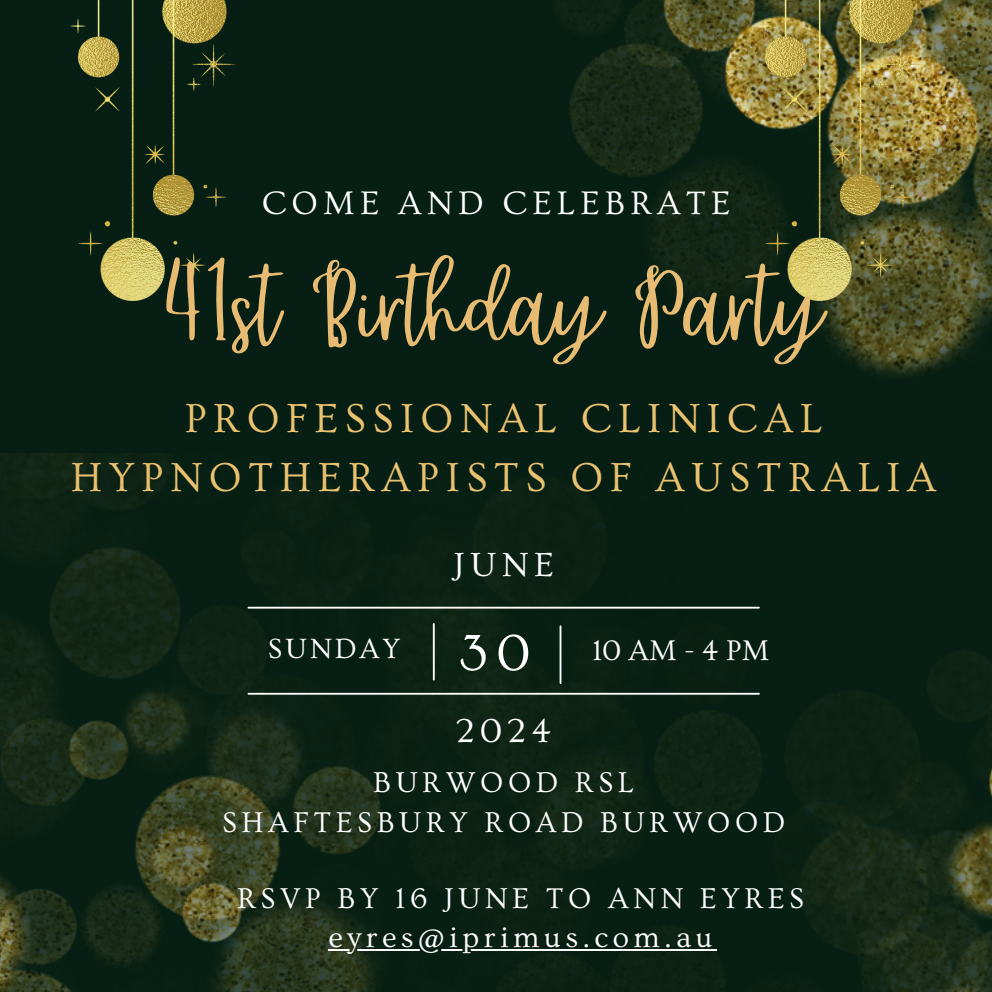
<style>
.page{position:relative;width:992px;height:992px;background:#061e13}
.page>*{position:absolute;margin:0;border:0;box-sizing:border-box;transform-origin:0 0}
.t1{font:120px "Rumba";color:#e7bc72}
.t2{font:53.5px "Ovo";color:#fff}
.t3{font:42.5px/58px "Ovo";letter-spacing:.15em;color:#eac270;text-align:center}
.t4{font:35px "Ovo";letter-spacing:.16em;color:#fff}
.t5{font:34.25px "Ovo";letter-spacing:.15em;color:#fff}
.t6{font:30px/39.5px "Ovo";letter-spacing:.15em;color:#fff;text-align:center}
.t7{font:29.75px "Ovo";color:#fff}
.t8{font:29.25px "Ovo";letter-spacing:.1em;color:#fff}
</style>
<div class="page">
<img style="left:556px;top:0;width:436px;height:301px">
<img style="left:71px;top:0;width:165px;height:301px">
<img style="left:757px;top:0;width:165px;height:301px">
<img style="left:0;top:454px;width:708px;height:538px">
<img style="left:708px;top:301px;width:284px;height:691px">
<hr style="left:329px;top:949px;width:388px;height:2px;background:#fff">
<p class="t5" style="left:262px;top:184px;width:470px">COME AND CELEBRATE</p>
<p class="t1" style="left:163px;top:232px;width:662px">41st Birthday Party</p>
<p class="t3" style="left:71px;top:390px;width:867px">PROFESSIONAL CLINICAL<br>HYPNOTHERAPISTS OF AUSTRALIA</p>
<p class="t4" style="left:453px;top:546px;width:102px">JUNE</p>
<p class="t8" style="left:268px;top:633px;width:134px">SUNDAY</p>
<h3 class="t2" style="left:459px;top:624px;width:72px">30</h3>
<p class="t4" style="left:456px;top:712px;width:97px">2024</p>
<h3 class="t7" style="left:592px;top:634px;width:179px">10AM-4PM</h3>
<p class="t6" style="left:373px;top:764px;width:262px">BURWOOD RSL</p>
<p class="t6" style="left:222px;top:803px;width:565px">SHAFTESBURY ROAD BURWOOD</p>
<p class="t6" style="left:237px;top:879px;width:569px">RSVP BY 16 JUNE TO ANN EYRES eyres@iprimus.com.au</p>
</div>
